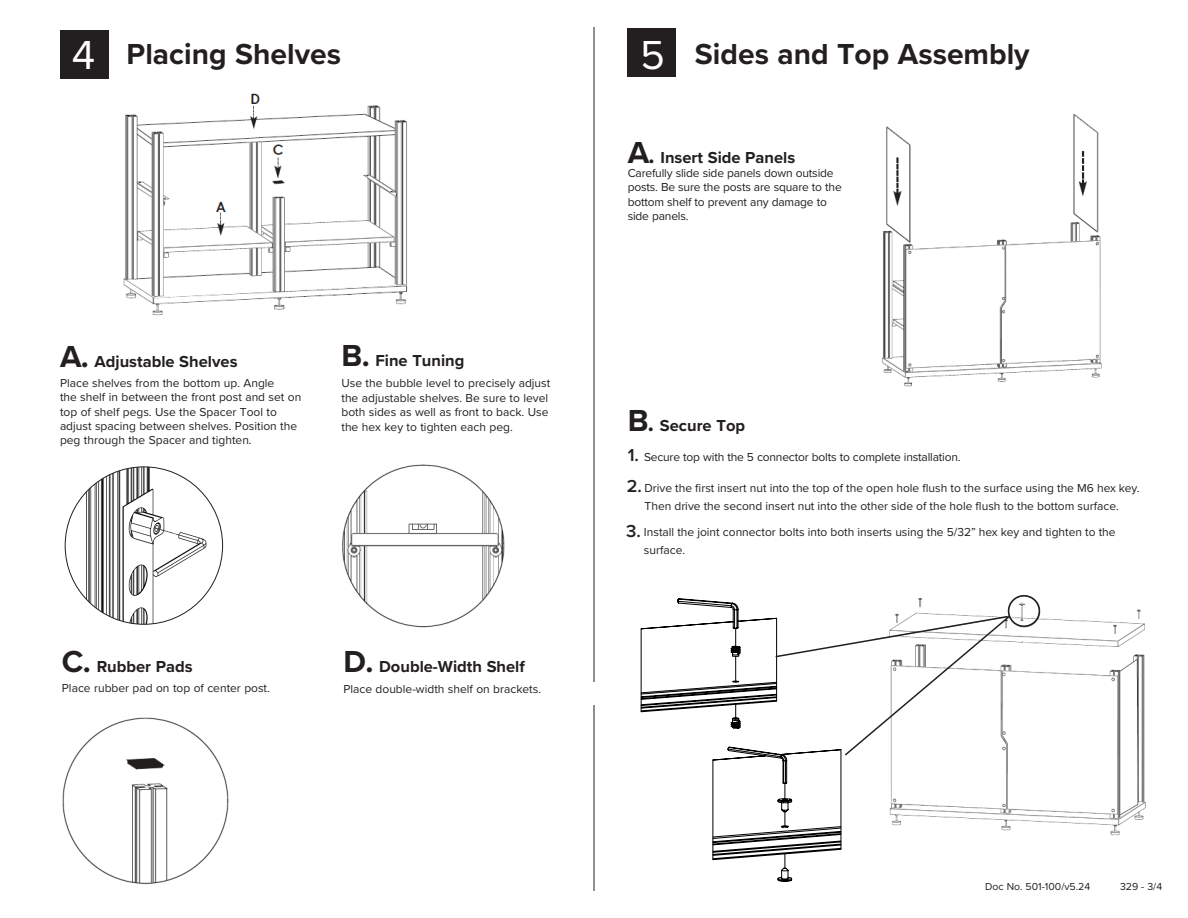
<style>
.page{position:relative;width:1188px;height:918px;background:#fff}
.page>*{position:absolute;margin:0;border:0;box-sizing:border-box;transform-origin:0 0}
.bold{font:42px "Proxima Nova";color:#fff}
.bold-2{font:700 30px "Proxima Nova";color:#231f20}
.t1{font:600 18px "Proxima Nova";color:#231f20}
.bold-3{font:700 16.5px "Proxima Nova";color:#231f20}
.bold-4{font:12px/14.4px "Proxima Nova";color:#231f20}
.t2{font:10.5px "Proxima Nova";color:#231f20}
.s1{font-size:31.5px}
.s2{font-size:24px}
.s3{font-weight:600;font-size:18px}
</style>
<div class="page">
<img style="left:882px;top:113px;width:220px;height:274px">
<div style="left:60px;top:30px;width:49px;height:48px;background:#231f20"></div>
<img style="left:1011px;top:595px;width:135px;height:241px">
<div style="left:628px;top:29px;width:48px;height:48px;background:#231f20"></div>
<hr style="left:594px;top:27px;width:1px;height:864px;background:#231f20">
<svg style="left:641px;top:598px;width:370px;height:284px"></svg>
<img style="left:123px;top:93px;width:285px;height:223px">
<img style="left:342px;top:464px;width:163px;height:164px">
<div style="left:342px;top:682px;width:254px;height:23px;background:#fff"></div>
<img style="left:62px;top:717px;width:167px;height:168px">
<div style="left:1008px;top:595px;width:32px;height:32px;border:2px solid #231f20;border-radius:50%"></div>
<img style="left:65px;top:467px;width:158px;height:157px;border-radius:79px">
<p class="bold" style="left:72px;top:24px;width:25px">4</p>
<p class="bold-2" style="left:127px;top:32px;width:216px">Placing Shelves</p>
<p class="bold-3" style="left:60px;top:349px;width:179px"><span class="s1">A.</span> Adjustable Shelves</p>
<p class="bold-4" style="left:60px;top:375px;width:216px">Place shelves from the bottom up. Angle</p>
<p class="bold-4" style="left:60px;top:389px;width:243px">the shelf in between the front post and set on</p>
<p class="bold-4" style="left:60px;top:404px;width:218px">top of shelf pegs. Use the Spacer Tool to</p>
<p class="bold-4" style="left:60px;top:418px;width:239px">adjust spacing between shelves. Position the</p>
<p class="bold-4" style="left:60px;top:433px;width:193px">peg through the Spacer and tighten.</p>
<p class="bold-3" style="left:341px;top:348px;width:124px"><span class="s1">B.</span> Fine Tuning</p>
<p class="bold-4" style="left:341px;top:376px;width:210px">Use the bubble level to precisely adjust</p>
<p class="bold-4" style="left:341px;top:390px;width:208px">the adjustable shelves. Be sure to level</p>
<p class="bold-4" style="left:341px;top:405px;width:209px">both sides as well as front to back. Use</p>
<p class="bold-4" style="left:341px;top:419px;width:173px">the hex key to tighten each peg.</p>
<p class="bold-3" style="left:62px;top:654px;width:132px"><span class="s1">C.</span> Rubber Pads</p>
<p class="bold-4" style="left:62px;top:681px;width:210px">Place rubber pad on top of center post.</p>
<p class="bold-3" style="left:343px;top:654px;width:183px"><span class="s1">D.</span> Double-Width Shelf</p>
<p class="bold-4" style="left:343px;top:681px;width:199px">Place double-width shelf on brackets.</p>
<p class="bold" style="left:640px;top:24px;width:26px">5</p>
<p class="bold-2" style="left:695px;top:32px;width:336px">Sides and Top Assembly</p>
<p class="bold-3" style="left:628px;top:145px;width:169px"><span class="s1">A</span><span class="s2">.</span> Insert Side Panels</p>
<p class="bold-4" style="left:628px;top:165px;width:216px">Carefully slide side panels down outside posts. Be sure the posts are square to the bottom shelf to prevent any damage to side panels.</p>
<p class="bold-3" style="left:628px;top:413px;width:119px"><span class="s1">B</span><span class="s2">.</span> Secure Top</p>
<p class="bold-4" style="left:628px;top:449px;width:334px"><span class="s3">1.</span> Secure top with the 5 connector bolts to complete installation.</p>
<p class="t1" style="left:627px;top:472px;width:17px">2.</p>
<p class="bold-4" style="left:645px;top:479px;width:497px;line-height:18px">Drive the first insert nut into the top of the open hole flush to the surface using the M6 hex key.<br>Then drive the second insert nut into the other side of the hole flush to the bottom surface.</p>
<p class="t1" style="left:626px;top:518px;width:16px">3.</p>
<p class="bold-4" style="left:644px;top:523px;width:473px;line-height:18px">Install the joint connector bolts into both inserts using the 5/32” hex key and tighten to the surface.</p>
<p class="t2" style="left:985px;top:879px;width:107px">Doc No. 501-100/v5.24</p>
<p class="t2" style="left:1120px;top:879px;width:44px">329 - 3/4</p>
</div>
